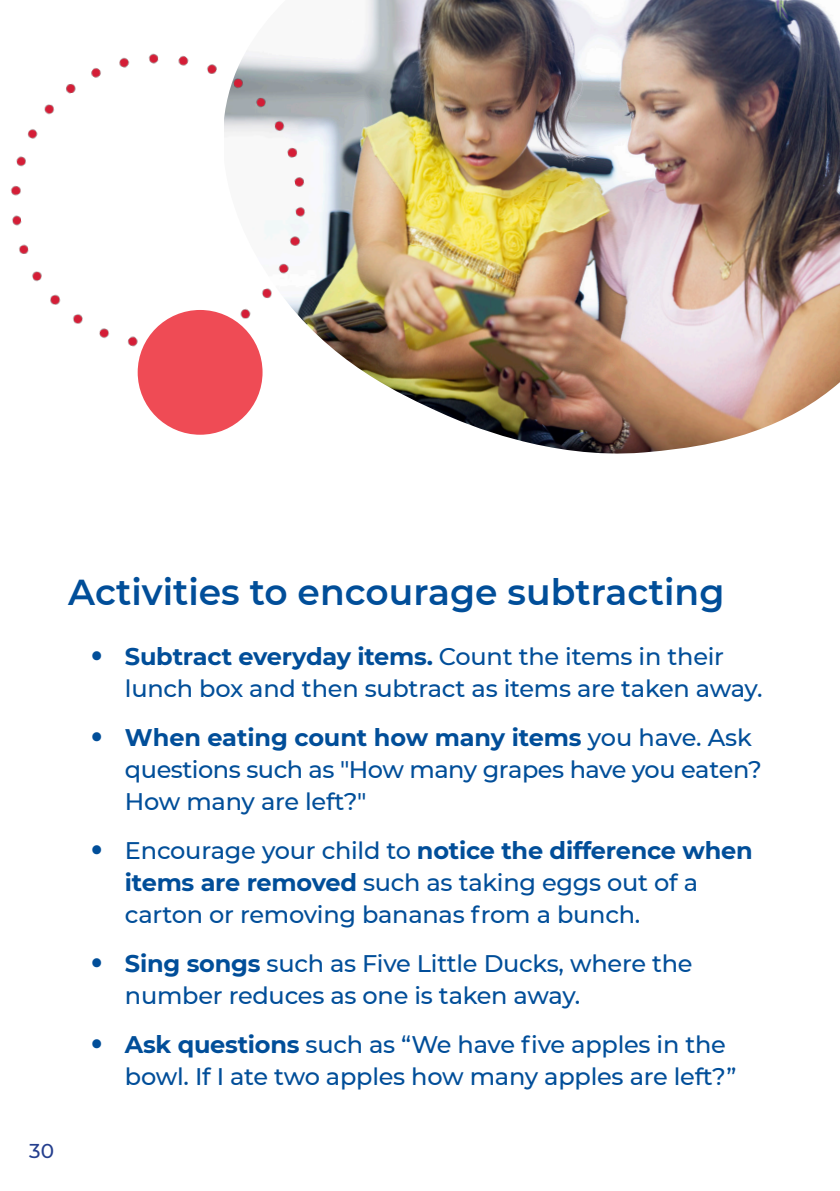
<style>
.page{position:relative;width:840px;height:1191px;background:#fff}
.page>*{position:absolute;margin:0;border:0;box-sizing:border-box;transform-origin:0 0}
.Heading_3_-_blue{font:600 36px "Montserrat";color:#014e99}
.Body_point_list_-_bl{font:500 24px/32px "Montserrat";letter-spacing:-.01em;color:#014e99}
.t1{font:500 20px "Montserrat";color:#253f8e}
.s1{font-size:48px}
.s2{font-weight:700}
</style>
<div class="page">
<img style="left:223px;top:0;width:455px;height:454px">
<img style="left:10px;top:30px;width:322px;height:343px">
<hr style="left:839px;top:0;width:1px;height:1191px;background:#5daee0">
<img style="left:678px;top:0;width:161px;height:449px">
<div style="left:138px;top:310px;width:124px;height:125px;background:#ef4b55;border-radius:50%"></div>
<p class="Heading_3_-_blue" style="left:68px;top:566px;width:657px">Activities to encourage subtracting</p>
<p class="Body_point_list_-_bl" style="left:125px;top:639px;width:638px;text-indent:-36px"><span class="s1">•</span> <span class="s2">Subtract everyday items.</span> Count the items in their lunch box and then subtract as items are taken away.</p>
<p class="Body_point_list_-_bl" style="left:125px;top:720px;width:638px;text-indent:-36px"><span class="s1">•</span> <span class="s2">When eating count how many items</span> you have. Ask questions such as "How many grapes have you eaten?<br>How many are left?"</p>
<p class="Body_point_list_-_bl" style="left:125px;top:833px;width:629px;text-indent:-36px"><span class="s1">•</span> Encourage your child to <span class="s2">notice the difference when items are removed</span> such as taking eggs out of a carton or removing bananas from a bunch.</p>
<p class="Body_point_list_-_bl" style="left:125px;top:946px;width:569px;text-indent:-36px"><span class="s1">•</span> <span class="s2">Sing songs</span> such as Five Little Ducks, where the number reduces as one is taken away.</p>
<p class="Body_point_list_-_bl" style="left:125px;top:1027px;width:612px;text-indent:-36px"><span class="s1">•</span> <span class="s2">Ask questions</span> such as “We have five apples in the bowl. If I ate two apples how many apples are left?”</p>
<p class="t1" style="left:29px;top:1136px;width:26px">30</p>
</div>
